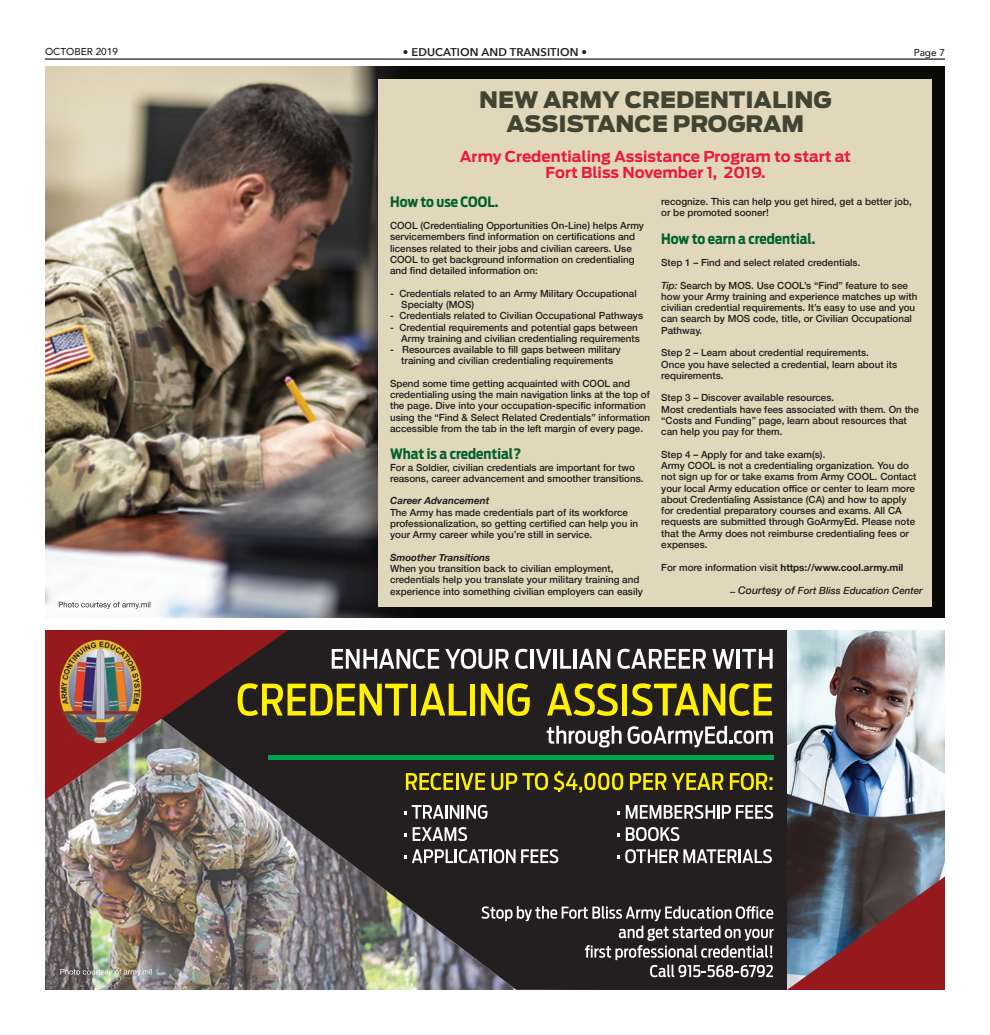
<style>
.page{position:relative;width:990px;height:1035px;background:#fff}
.page>*{position:absolute;margin:0;border:0;box-sizing:border-box;transform-origin:0 0}
.t1{font:900 22.5px/23.8px "Ford Antenna";color:#414432;text-align:center}
.t2{font:700 15px/16.2px "Ford Antenna";color:#ed1a3a;text-align:center}
.t3{font:700 14.25px "Ford Antenna Cond";color:#02602f}
.t4{font:600 11.25px "Avenir Next";letter-spacing:.01em;color:#231f20}
.t5{font:500 10px "Avenir";color:#231f20}
.t6{font:500 9.88px/11.2px "Helvetica Neue";color:#231f20}
.t7{font:700 9.88px "Helvetica Neue";color:#231f20}
.t8{font:italic 700 9.88px "Helvetica Neue";color:#231f20}
.t9{font:italic 500 9.88px "Helvetica Neue";color:#231f20}
.s1{font-style:italic}
.s2{font-weight:500}
.s3{font-size:10.62px}
</style>
<div class="page">
<hr style="left:45px;top:58px;width:900px;height:2px;background:#231f20">
<img style="left:45px;top:67px;width:900px;height:551px">
<div style="left:379px;top:79px;width:553px;height:527px;background:#e1d7bb"></div>
<img style="left:45px;top:630px;width:743px;height:360px">
<img style="left:788px;top:630px;width:157px;height:246px">
<svg style="left:786px;top:876px;width:159px;height:114px;background:#743f48"></svg>
<svg style="left:45px;top:630px;width:244px;height:170px;background:#724041"></svg>
<img style="left:59px;top:640px;width:82px;height:103px">
<svg style="left:332px;top:649px;width:107px;height:20px"></svg>
<svg style="left:445px;top:649px;width:64px;height:20px"></svg>
<svg style="left:515px;top:649px;width:13px;height:20px"></svg>
<hr style="left:531px;top:649px;width:3px;height:20px;background:#fff">
<svg style="left:536px;top:649px;width:15px;height:20px"></svg>
<hr style="left:554px;top:649px;width:3px;height:20px;background:#fff">
<svg style="left:560px;top:649px;width:11px;height:20px"></svg>
<hr style="left:574px;top:649px;width:3px;height:20px;background:#fff">
<svg style="left:579px;top:649px;width:31px;height:20px"></svg>
<svg style="left:617px;top:649px;width:89px;height:20px"></svg>
<svg style="left:712px;top:649px;width:22px;height:20px"></svg>
<hr style="left:737px;top:649px;width:3px;height:20px;background:#fff">
<svg style="left:742px;top:649px;width:31px;height:20px"></svg>
<svg style="left:238px;top:683px;width:170px;height:33px;background:#807812"></svg>
<div style="left:411px;top:684px;width:5px;height:32px;background:#fff101"></div>
<svg style="left:420px;top:683px;width:46px;height:33px;background:#736b14"></svg>
<div style="left:470px;top:684px;width:5px;height:32px;background:#fff101"></div>
<svg style="left:481px;top:683px;width:49px;height:33px;background:#8d8410"></svg>
<svg style="left:547px;top:683px;width:71px;height:33px;background:#7b7313"></svg>
<div style="left:622px;top:684px;width:5px;height:32px;background:#fff101"></div>
<svg style="left:631px;top:683px;width:141px;height:33px;background:#7d7513"></svg>
<svg style="left:547px;top:726px;width:75px;height:21px"></svg>
<svg style="left:628px;top:726px;width:145px;height:21px"></svg>
<svg style="left:406px;top:773px;width:79px;height:17px"></svg>
<svg style="left:491px;top:773px;width:57px;height:17px"></svg>
<svg style="left:554px;top:771px;width:69px;height:22px;background:#696215"></svg>
<svg style="left:630px;top:773px;width:93px;height:17px;background:#7f7712"></svg>
<svg style="left:730px;top:773px;width:42px;height:17px"></svg>
<svg style="left:404px;top:805px;width:83px;height:14px"></svg>
<svg style="left:404px;top:833px;width:3px;height:4px"></svg>
<svg style="left:413px;top:827px;width:54px;height:14px"></svg>
<svg style="left:404px;top:849px;width:154px;height:14px"></svg>
<svg style="left:617px;top:811px;width:3px;height:4px"></svg>
<svg style="left:626px;top:805px;width:147px;height:14px"></svg>
<svg style="left:617px;top:833px;width:3px;height:4px"></svg>
<svg style="left:626px;top:827px;width:53px;height:14px"></svg>
<svg style="left:617px;top:849px;width:155px;height:14px"></svg>
<svg style="left:481px;top:906px;width:293px;height:71px;background:#484546"></svg>
<hr style="left:268px;top:756px;width:506px;height:4px;background:#00a54f">
<svg style="left:59px;top:602px;width:91px;height:7px"></svg>
<svg style="left:60px;top:969px;width:92px;height:7px"></svg>
<p class="t5" style="left:45px;top:43px;width:74px">OCTOBER 2019</p>
<p class="t4" style="left:403px;top:42px;width:186px">• EDUCATION AND TRANSITION •</p>
<p class="t5" style="left:914px;top:43px;width:33px">Page 7</p>
<p class="t1" style="left:479px;top:86px;width:354px">NEW ARMY CREDENTIALING<br>ASSISTANCE PROGRAM</p>
<p class="t2" style="left:460px;top:147px;width:393px">Army Credentialing Assistance Program to start at<br>Fort Bliss November 1, 2019.</p>
<p class="t3" style="left:390px;top:189px;width:110px">How to use COOL.</p>
<p class="t6" style="left:390px;top:219px;width:255px">COOL (Credentialing Opportunities On-Line) helps Army servicemembers find information on certifications and licenses related to their jobs and civilian careers. Use COOL to get background information on credentialing and find detailed information on:</p>
<p class="t6" style="left:401px;top:287px;width:237px;text-indent:-11px">- Credentials related to an Army Military Occupational<br>Specialty (MOS)</p>
<p class="t6" style="left:390px;top:309px;width:255px">- Credentials related to Civilian Occupational Pathways</p>
<p class="t6" style="left:390px;top:321px;width:251px;text-align:right">- Credential requirements and potential gaps between<br>Army training and civilian credentialing requirements</p>
<p class="t6" style="left:390px;top:343px;width:233px;text-align:center">- Resources available to fill gaps between military training and civilian credentialing requirements</p>
<p class="t6" style="left:390px;top:377px;width:262px">Spend some time getting acquainted with COOL and credentialing using the main navigation links at the top of the page. Dive into your occupation-specific information using the “Find &amp; Select Related Credentials” information accessible from the tab in the left margin of every page.</p>
<p class="t3" style="left:390px;top:441px;width:133px">What is a credential?</p>
<p class="t6" style="left:390px;top:461px;width:255px">For a Soldier, civilian credentials are important for two reasons, career advancement and smoother transitions.</p>
<p class="t8" style="left:390px;top:493px;width:101px">Career Advancement</p>
<p class="t6" style="left:390px;top:506px;width:250px">The Army has made credentials part of its workforce professionalization, so getting certified can help you in your Army career while you’re still in service.</p>
<p class="t8" style="left:390px;top:549px;width:102px">Smoother Transitions</p>
<p class="t6" style="left:390px;top:562px;width:254px">When you transition back to civilian employment, credentials help you translate your military training and experience into something civilian employers can easily</p>
<p class="t6" style="left:661px;top:195px;width:252px">recognize. This can help you get hired, get a better job, or be promoted sooner!</p>
<p class="t3" style="left:661px;top:226px;width:156px">How to earn a credential.</p>
<p class="t6" style="left:661px;top:256px;width:201px">Step 1 – Find and select related credentials.</p>
<p class="t6" style="left:661px;top:279px;width:258px"><span class="s1">Tip:</span> Search by MOS. Use COOL’s “Find” feature to see how your Army training and experience matches up with civilian credential requirements. It’s easy to use and you can search by MOS code, title, or Civilian Occupational Pathway.</p>
<p class="t6" style="left:661px;top:346px;width:209px">Step 2 – Learn about credential requirements.</p>
<p class="t6" style="left:661px;top:358px;width:237px">Once you have selected a credential, learn about its requirements.</p>
<p class="t6" style="left:661px;top:391px;width:174px">Step 3 – Discover available resources.</p>
<p class="t6" style="left:661px;top:403px;width:259px">Most credentials have fees associated with them. On the “Costs and Funding” page, learn about resources that can help you pay for them.</p>
<p class="t6" style="left:661px;top:448px;width:166px">Step 4 – Apply for and take exam(s).</p>
<p class="t6" style="left:661px;top:459px;width:257px">Army COOL is not a credentialing organization. You do not sign up for or take exams from Army COOL. Contact your local Army education office or center to learn more about Credentialing Assistance (CA) and how to apply for credential preparatory courses and exams. All CA requests are submitted through GoArmyEd. Please note that the Army does not reimburse credentialing fees or expenses.</p>
<p class="t7" style="left:661px;top:559px;width:244px"><span class="s2">For more information visit</span> https://www.cool.army.mil</p>
<p class="t9" style="left:731px;top:583px;width:194px">– <span class="s3">Courtesy of</span> Fort Bliss Education Center</p>
</div>
